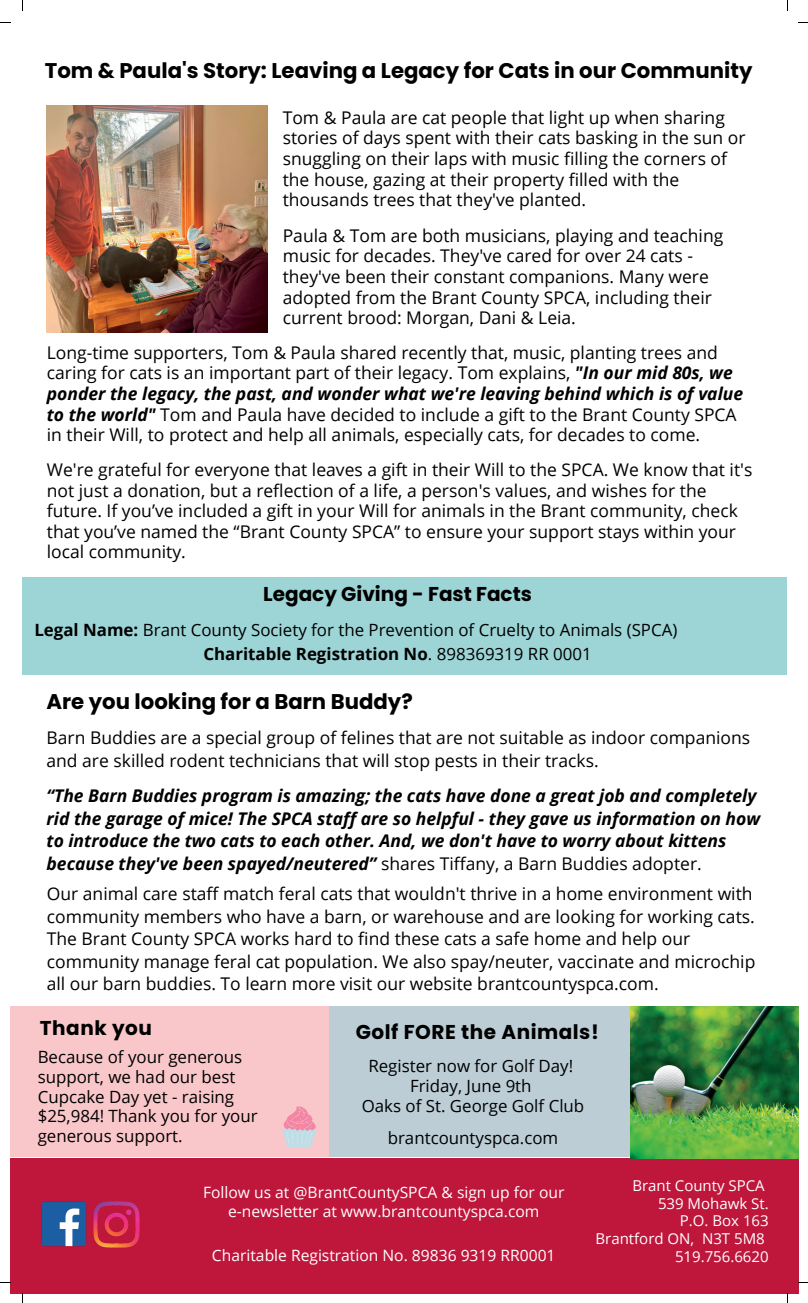
<style>
.page{position:relative;width:808px;height:1303px;background:#fff}
.page>*{position:absolute;margin:0;border:0;box-sizing:border-box;transform-origin:0 0}
.t1{font:700 21.25px "Poppins";color:#000}
.t2{font:700 20px "Poppins";letter-spacing:.025em;color:#000}
.t3{font:700 20px "Poppins";color:#000}
.t4{font:17.5px/20.6px "Open Sans";color:#000}
.t5{font:italic 700 17.5px/22.5px "Open Sans";color:#000}
.t6{font:16.88px/19.8px "Open Sans";color:#000}
.t7{font:15.62px/18.8px "Open Sans";color:#fff;text-align:center}
.t8{font:15px/17.8px "Open Sans";color:#fff;text-align:right}
.s1{font-weight:700;font-style:italic}
.s2{font-weight:700}
.s3{font-weight:400;font-style:normal}
</style>
<div class="page">
<div style="left:10px;top:1158px;width:788px;height:135px;background:#bf163b"></div>
<img style="left:41px;top:1201px;width:45px;height:45px">
<img style="left:94px;top:1201px;width:46px;height:46px">
<div style="left:315px;top:1006px;width:483px;height:151px;background:#bccdd6"></div>
<div style="left:22px;top:577px;width:764px;height:98px;background:#9dd4d6"></div>
<div style="left:10px;top:1006px;width:318px;height:151px;background:#f9c7ca"></div>
<svg style="left:282px;top:1106px;width:34px;height:41px"></svg>
<img style="left:630px;top:1006px;width:168px;height:152px">
<img style="left:46px;top:105px;width:222px;height:227px">
<p class="t1" style="left:45px;top:55px;width:709px">Tom &amp; Paula's Story: Leaving a Legacy for Cats in our Community</p>
<p class="t4" style="left:283px;top:106px;width:464px">Tom &amp; Paula are cat people that light up when sharing stories of days spent with their cats basking in the sun or snuggling on their laps with music filling the corners of the house, gazing at their property filled with the thousands trees that they've planted.</p>
<p class="t4" style="left:283px;top:225px;width:442px">Paula &amp; Tom are both musicians, playing and teaching music for decades. They've cared for over 24 cats - they've been their constant companions. Many were adopted from the Brant County SPCA, including their current brood: Morgan, Dani &amp; Leia.</p>
<p class="t4" style="left:47px;top:341px;width:698px">Long-time supporters, Tom &amp; Paula shared recently that, music, planting trees and caring for cats is an important part of their legacy. Tom explains, <span class="s1">"In our mid 80s, we ponder the legacy, the past, and wonder what we're leaving behind which is of value to the world"</span> Tom and Paula have decided to include a gift to the Brant County SPCA in their Will, to protect and help all animals, especially cats, for decades to come.</p>
<p class="t4" style="left:47px;top:459px;width:707px">We're grateful for everyone that leaves a gift in their Will to the SPCA. We know that it's not just a donation, but a reflection of a life, a person's values, and wishes for the future. If you’ve included a gift in your Will for animals in the Brant community, check that you’ve named the “Brant County SPCA” to ensure your support stays within your local community.</p>
<p class="t3" style="left:263px;top:580px;width:270px">Legacy Giving - Fast Facts</p>
<p class="t6" style="left:203px;top:618px;width:475px;line-height:23.1px;text-indent:-169px"><span class="s2">Legal Name:</span> Brant County Society for the Prevention of Cruelty to Animals (SPCA)<br><span class="s2">Charitable Registration No</span>. 898369319 RR 0001</p>
<p class="t1" style="left:46px;top:686px;width:368px">Are you looking for a Barn Buddy?</p>
<p class="t4" style="left:46px;top:726px;width:705px;line-height:22.5px">Barn Buddies are a special group of felines that are not suitable as indoor companions and are skilled rodent technicians that will stop pests in their tracks.</p>
<p class="t5" style="left:46px;top:784px;width:715px">“The Barn Buddies program is amazing; the cats have done a great job and completely rid the garage of mice! The SPCA staff are so helpful - they gave us information on how to introduce the two cats to each other. And, we don't have to worry about kittens because they've been spayed/neutered” <span class="s3">shares Tiffany, a Barn Buddies adopter.</span></p>
<p class="t4" style="left:47px;top:882px;width:710px;line-height:22.5px">Our animal care staff match feral cats that wouldn't thrive in a home environment with community members who have a barn, or warehouse and are looking for working cats.<br>The Brant County SPCA works hard to find these cats a safe home and help our community manage feral cat population. We also spay/neuter, vaccinate and microchip all our barn buddies. To learn more visit our website brantcountyspca.com.</p>
<p class="t2" style="left:40px;top:1013px;width:113px">Thank you</p>
<p class="t2" style="left:356px;top:1017px;width:244px">Golf FORE the Animals!</p>
<p class="t6" style="left:38px;top:1047px;width:221px">Because of your generous support, we had our best<br>Cupcake Day yet - raising $25,984! Thank you for your generous support.</p>
<p class="t6" style="left:362px;top:1055px;width:224px;text-align:center">Register now for Golf Day!<br>Friday, June 9th<br>Oaks of St. George Golf Club</p>
<p class="t6" style="left:388px;top:1127px;width:172px">brantcountyspca.com</p>
<p class="t7" style="left:203px;top:1182px;width:363px">Follow us at @BrantCountySPCA &amp; sign up for our e-newsletter at www.brantcountyspca.com</p>
<p class="t8" style="left:595px;top:1176px;width:175px">Brant County SPCA<br>539 Mohawk St.<br>P.O. Box 163<br>Brantford ON, N3T 5M8<br>519.756.6620</p>
<p class="t7" style="left:212px;top:1245px;width:345px">Charitable Registration No. 89836 9319 RR0001</p>
</div>
